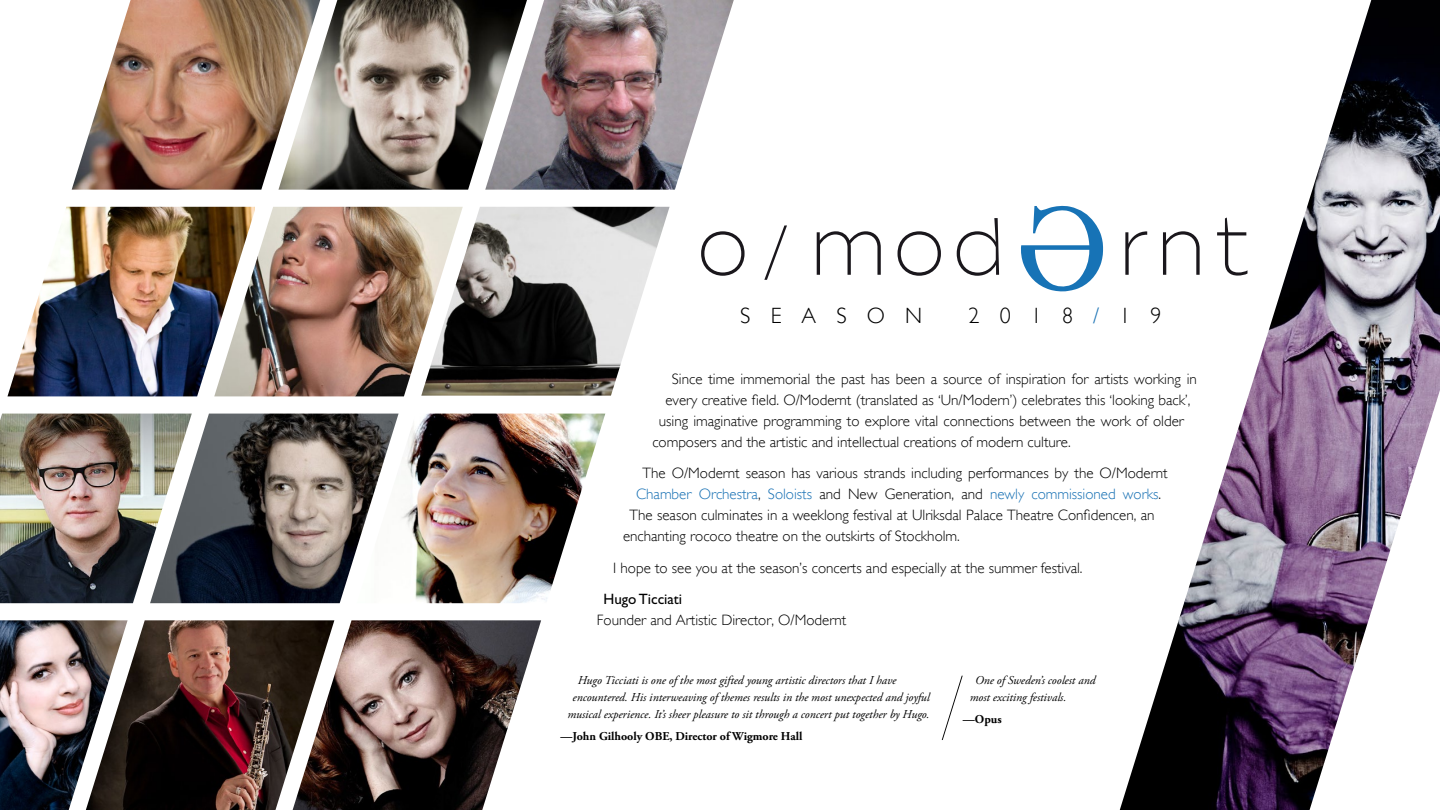
<style>
.page{position:relative;width:1440px;height:810px;background:#fff}
.page>*{position:absolute;margin:0;border:0;box-sizing:border-box;transform-origin:0 0}
.t1{font:300 22.12px "Gill Sans";letter-spacing:.91em;color:#000}
.Intro{font:300 15px "Gill Sans";color:#000}
.Intro-2{font:300 15px "Gill Sans";color:#1871b4}
.Intro-3{font:15px "Gill Sans Std";color:#000}
.t2{font:italic 12px/16.8px "Adobe Garamond Pro";color:#000}
.Quote_Source{font:700 12px "Adobe Garamond Pro";color:#000}
.s1{color:#1871b4}
.s2{color:#000}
</style>
<div class="page">
<img style="left:72px;top:0;width:206px;height:190px">
<img style="left:527px;top:0;width:165px;height:190px">
<img style="left:278px;top:0;width:249px;height:190px">
<svg style="left:692px;top:0;width:42px;height:134px"></svg>
<img style="left:7px;top:207px;width:207px;height:189px">
<img style="left:463px;top:207px;width:165px;height:189px">
<img style="left:214px;top:207px;width:249px;height:189px">
<svg style="left:628px;top:207px;width:42px;height:132px"></svg>
<img style="left:0;top:414px;width:150px;height:189px">
<img style="left:401px;top:414px;width:163px;height:189px">
<img style="left:150px;top:414px;width:249px;height:189px">
<img style="left:564px;top:414px;width:41px;height:133px">
<img style="left:0;top:620px;width:86px;height:190px">
<img style="left:334px;top:620px;width:165px;height:190px">
<img style="left:86px;top:620px;width:248px;height:190px">
<svg style="left:499px;top:620px;width:42px;height:136px"></svg>
<img style="left:1120px;top:0;width:320px;height:810px">
<svg style="left:701px;top:206px;width:546px;height:85px"></svg>
<svg style="left:942px;top:675px;width:21px;height:65px"></svg>
<p class="t1" style="left:740px;top:302px;width:183px">SEASON</p>
<p class="t1" style="left:969px;top:302px;width:195px">2018<span class="s1">/</span>19</p>
<p class="Intro" style="left:672px;top:370px;width:526px">Since time immemorial the past has been a source of inspiration for artists working in</p>
<p class="Intro" style="left:665px;top:391px;width:527px">every creative field. O/Modernt (translated as ‘Un/Modern’) celebrates this ‘looking back’,</p>
<p class="Intro" style="left:659px;top:412px;width:527px">using imaginative programming to explore vital connections between the work of older</p>
<p class="Intro" style="left:652px;top:433px;width:420px">composers and the artistic and intellectual creations of modern culture.</p>
<p class="Intro" style="left:643px;top:464px;width:527px">The O/Modernt season has various strands including performances by the O/Modernt</p>
<p class="Intro-2" style="left:636px;top:485px;width:527px">Chamber Orchestra<span class="s2">,</span> Soloists <span class="s2">and New Generation, and</span> newly commissioned works<span class="s2">.</span></p>
<p class="Intro" style="left:630px;top:506px;width:527px">The season culminates in a weeklong festival at Ulriksdal Palace Theatre Confidencen, an</p>
<p class="Intro" style="left:623px;top:527px;width:338px">enchanting rococo theatre on the outskirts of Stockholm.</p>
<p class="Intro" style="left:613px;top:559px;width:471px">I hope to see you at the season’s concerts and especially at the summer festival.</p>
<p class="Intro-3" style="left:603px;top:590px;width:80px">Hugo Ticciati</p>
<p class="Intro" style="left:597px;top:611px;width:251px">Founder and Artistic Director, O/Modernt</p>
<p class="t2" style="left:578px;top:672px;width:320px">Hugo Ticciati is one of the most gifted young artistic directors that I have</p>
<p class="t2" style="left:573px;top:689px;width:359px">encountered. His interweaving of themes results in the most unexpected and joyful</p>
<p class="t2" style="left:567px;top:706px;width:364px">musical experience. It’s sheer pleasure to sit through a concert put together by Hugo.</p>
<p class="Quote_Source" style="left:560px;top:729px;width:243px">—John Gilhooly OBE, Director of Wigmore Hall</p>
<p class="t2" style="left:970px;top:672px;width:127px;text-indent:5px">One of Sweden’s coolest and most exciting festivals.</p>
<p class="Quote_Source" style="left:963px;top:712px;width:40px">—Opus</p>
</div>
